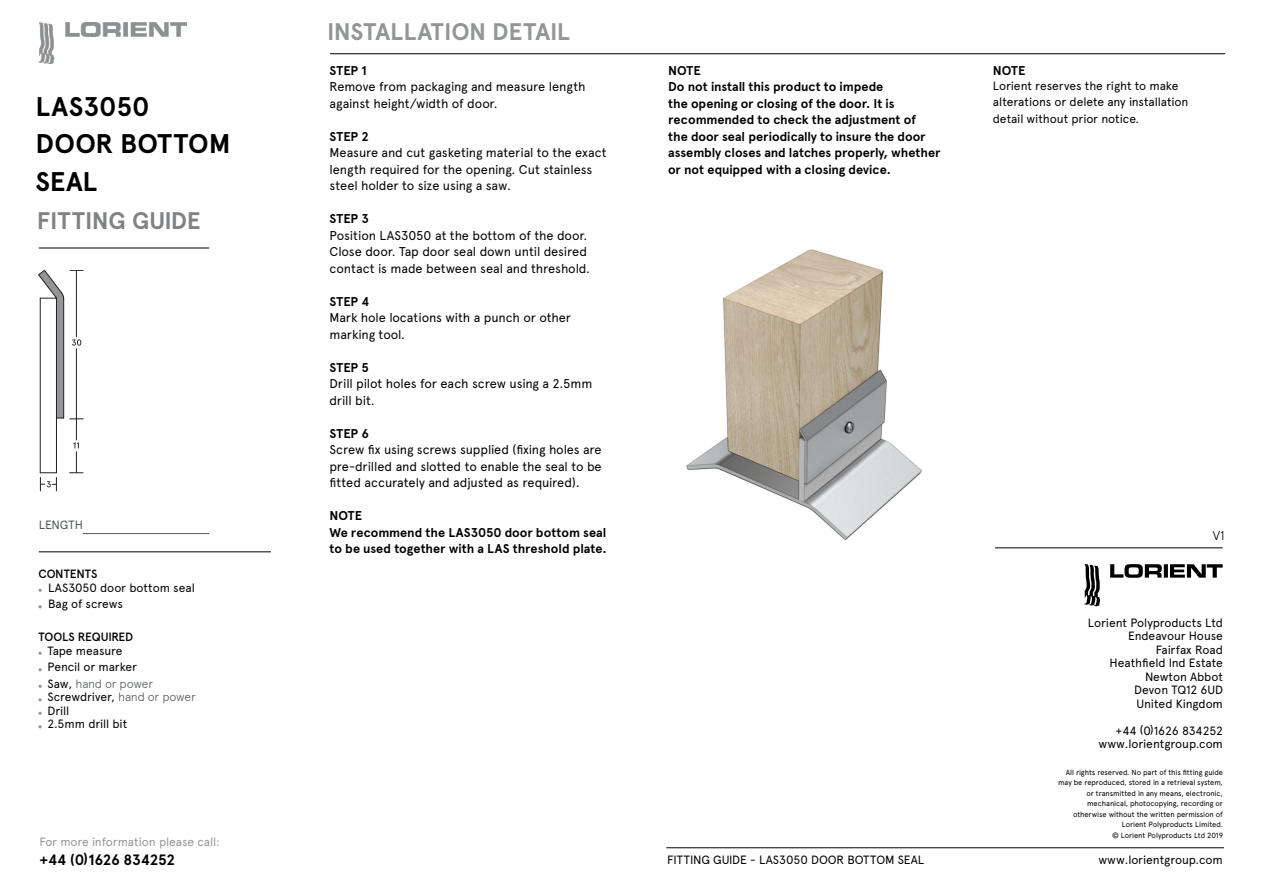
<style>
.page{position:relative;width:1263px;height:893px;background:#fff}
.page>*{position:absolute;margin:0;border:0;box-sizing:border-box;transform-origin:0 0}
.Main_Header_Title_Gr{font:700 27px/37.5px "Apercu Pro";color:#000}
.t1{font:700 24px "Apercu Pro";letter-spacing:-.015em;color:#939598}
.t2{font:700 24px "Apercu Pro";letter-spacing:-.005em;color:#808285}
.t3{font:700 15px "Apercu Pro";letter-spacing:-.02em;color:#000}
.Step_Headers{font:12.75px/16.5px "Apercu Pro";letter-spacing:-.01em;color:#000}
.Step_Headers-2{font:700 12.75px/16.5px "Apercu Pro";letter-spacing:-.005em;color:#000}
.Step_copy{font:700 12.75px/16.5px "Apercu Pro";letter-spacing:-.005em;color:#000}
.Step_copy-2{font:300 12.75px "Apercu Pro";color:#000}
.Step_Headers-3{font:12px/13.5px "Apercu Pro";letter-spacing:-.01em;color:#000;text-align:right}
.Cover_Copy__content{font:12px/13.5px "Apercu Pro";letter-spacing:-.01em;color:#000}
.Footer_Regular{font:12px "Apercu Pro";letter-spacing:-.01em;color:#000}
.t4{font:12px "Apercu Pro";letter-spacing:-.01em;color:#939598}
.Cover__Heads__conten{font:500 12px "Apercu Pro";letter-spacing:-.015em;color:#000}
.t5{font:12px "Apercu Pro";color:#54575a}
.t6{font:7.5px/10.5px "Apercu Pro";letter-spacing:-.01em;color:#000;text-align:right}
.s1{font-weight:300;color:#54575a}
.s2{font-weight:700}
</style>
<div class="page">
<hr style="left:666px;top:847px;width:558px;height:1px;background:#000">
<svg style="left:1083px;top:564px;width:18px;height:42px"></svg>
<svg style="left:1110px;top:564px;width:113px;height:14px"></svg>
<hr style="left:991px;top:548px;width:232px;height:1px;background:#000">
<img style="left:38px;top:23px;width:149px;height:41px">
<hr style="left:330px;top:53px;width:895px;height:1px;background:#000">
<img style="left:686px;top:249px;width:309px;height:300px">
<hr style="left:39px;top:552px;width:232px;height:1px;background:#000">
<hr style="left:39px;top:248px;width:170px;height:1px;background:#000">
<hr style="left:83px;top:533px;width:126px;height:1px;background:#54575a">
<svg style="left:70px;top:419px;width:13px;height:54px"></svg>
<hr style="left:76px;top:270px;width:1px;height:67px;background:#231f20">
<hr style="left:76px;top:349px;width:1px;height:70px;background:#231f20">
<svg style="left:70px;top:270px;width:13px;height:1px"></svg>
<svg style="left:72px;top:339px;width:9px;height:7px"></svg>
<hr style="left:40px;top:298px;width:1px;height:175px;background:#231f20">
<hr style="left:56px;top:418px;width:1px;height:55px;background:#231f20">
<svg style="left:40px;top:472px;width:17px;height:19px"></svg>
<svg style="left:38px;top:270px;width:26px;height:149px"></svg>
<p class="Main_Header_Title_Gr" style="left:36px;top:86px;width:197px">LAS3050<br>DOOR BOTTOM<br>SEAL</p>
<p class="t2" style="left:37px;top:202px;width:165px">FITTING GUIDE</p>
<p class="t5" style="left:39px;top:516px;width:46px">LENGTH</p>
<p class="Cover__Heads__conten" style="left:38px;top:565px;width:61px">CONTENTS</p>
<p class="Cover_Copy__content" style="left:48px;top:580px;width:148px">LAS3050 door bottom seal</p>
<p class="Cover_Copy__content" style="left:48px;top:596px;width:76px">Bag of screws</p>
<p class="Cover__Heads__conten" style="left:38px;top:628px;width:96px">TOOLS REQUIRED</p>
<p class="Cover_Copy__content" style="left:47px;top:643px;width:77px">Tape measure</p>
<p class="Cover_Copy__content" style="left:47px;top:659px;width:91px">Pencil or marker</p>
<p class="Cover_Copy__content" style="left:47px;top:676px;width:150px">Saw, <span class="s1">hand or power<br></span>Screwdriver, <span class="s1">hand or power<br></span>Drill<br>2.5mm drill bit</p>
<p class="t4" style="left:39px;top:833px;width:182px">For more information please call:</p>
<p class="t3" style="left:39px;top:849px;width:137px">+44 (0)1626 834252</p>
<h2 class="t1" style="left:327px;top:13px;width:244px">INSTALLATION DETAIL</h2>
<p class="Step_Headers" style="left:330px;top:61px;width:257px"><span class="s2">STEP 1<br></span>Remove from packaging and measure length against height/width of door.</p>
<p class="Step_Headers" style="left:330px;top:127px;width:279px"><span class="s2">STEP 2<br></span>Measure and cut gasketing material to the exact length required for the opening. Cut stainless steel holder to size using a saw.</p>
<p class="Step_Headers" style="left:330px;top:210px;width:262px"><span class="s2">STEP 3<br></span>Position LAS3050 at the bottom of the door.<br>Close door. Tap door seal down until desired contact is made between seal and threshold.</p>
<p class="Step_Headers" style="left:330px;top:292px;width:243px"><span class="s2">STEP 4<br></span>Mark hole locations with a punch or other marking tool.</p>
<p class="Step_Headers" style="left:330px;top:358px;width:264px"><span class="s2">STEP 5<br></span>Drill pilot holes for each screw using a 2.5mm drill bit.</p>
<p class="Step_Headers" style="left:330px;top:424px;width:274px"><span class="s2">STEP 6<br></span>Screw fix using screws supplied (fixing holes are pre-drilled and slotted to enable the seal to be fitted accurately and adjusted as required).</p>
<p class="Step_copy" style="left:330px;top:507px;width:279px">NOTE<br>We recommend the LAS3050 door bottom seal to be used together with a LAS threshold plate.</p>
<p class="Step_Headers-2" style="left:668px;top:61px;width:274px">NOTE<br>Do not install this product to impede<br>the opening or closing of the door. It is recommended to check the adjustment of<br>the door seal periodically to insure the door assembly closes and latches properly, whether or not equipped with a closing device.</p>
<p class="Step_Headers-2" style="left:993px;top:61px;width:34px">NOTE</p>
<p class="Step_Headers-3" style="left:993px;top:76px;width:197px;line-height:16.5px;text-align:left">Lorient reserves the right to make alterations or delete any installation detail without prior notice.</p>
<p class="Step_copy-2" style="left:1213px;top:526px;width:13px">V1</p>
<p class="Footer_Regular" style="left:667px;top:851px;width:258px">FITTING GUIDE - LAS3050 DOOR BOTTOM SEAL</p>
<p class="Step_Headers-3" style="left:1088px;top:615px;width:136px">Lorient Polyproducts Ltd<br>Endeavour House<br>Fairfax Road<br>Heathfield Ind Estate<br>Newton Abbot<br>Devon TQ12 6UD<br>United Kingdom</p>
<p class="Step_Headers-3" style="left:1098px;top:723px;width:126px">+44 (0)1626 834252 www.lorientgroup.com</p>
<p class="t6" style="left:1058px;top:766px;width:166px">All rights reserved. No part of this fitting guide may be reproduced, stored in a retrieval system, or transmitted in any means, electronic, mechanical, photocopying, recording or otherwise without the written permission of Lorient Polyproducts Limited.<br>© Lorient Polyproducts Ltd 2019</p>
<p class="Step_Headers-3" style="left:1098px;top:852px;width:126px">www.lorientgroup.com</p>
</div>
